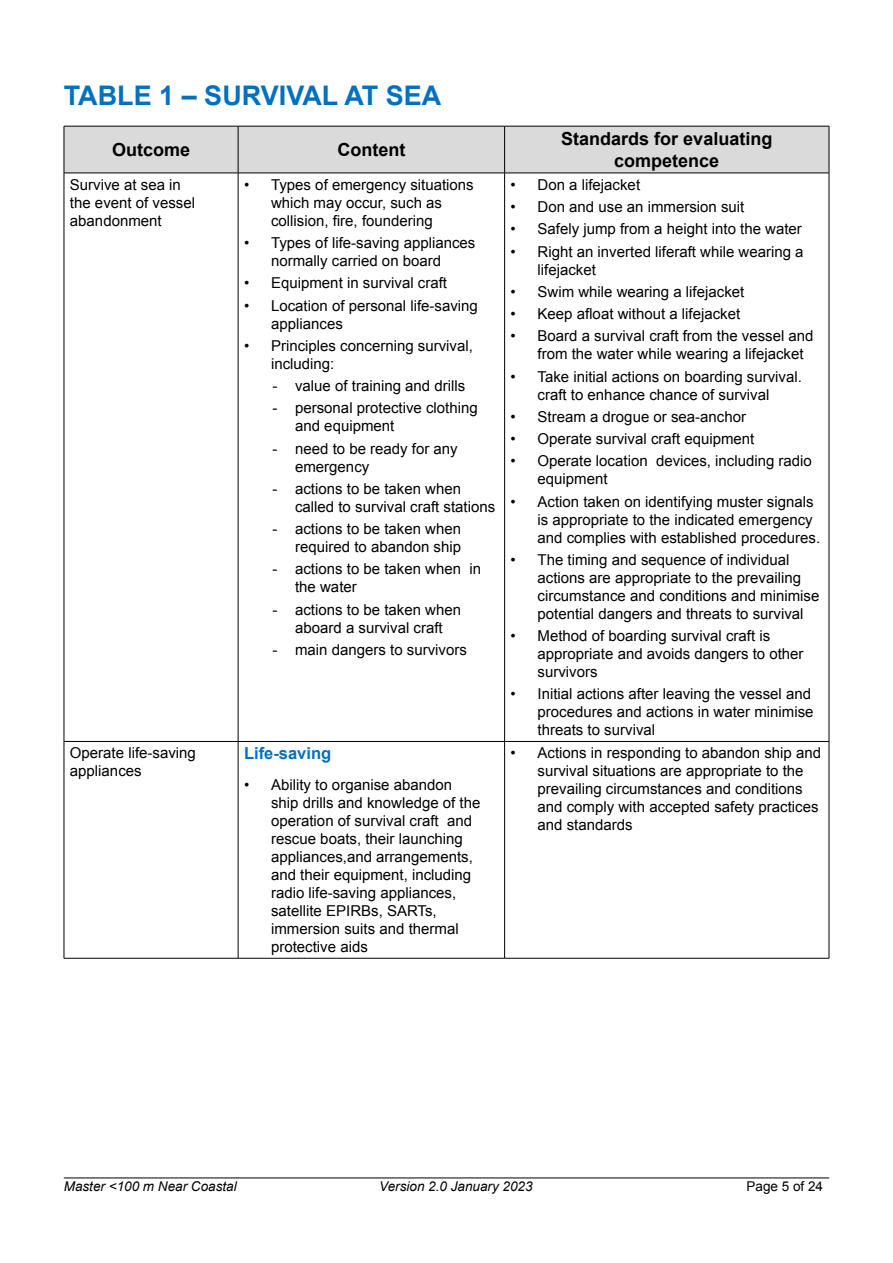
<style>
.page{position:relative;width:893px;height:1263px;background:#fff}
.page>*{position:absolute;margin:0;border:0;box-sizing:border-box;transform-origin:0 0}
.Headings{font:700 27px "Arial";color:#0070c0}
.Table_headings{font:700 18px/21.6px "Arial";color:#000;text-align:center}
.Subheads_2{font:700 16.5px "Arial";color:#0070c0}
.t1{font:15px/18px "Arial";color:#000}
.t2{font:italic 13.5px "Arial";color:#000}
.t3{font:13.5px "Arial";color:#000}
</style>
<div class="page">
<hr style="left:64px;top:1177px;width:765px;height:1px;background:#000">
<div style="left:65px;top:127px;width:764px;height:46px;background:#dadada"></div>
<hr style="left:64px;top:126px;width:174px;height:1px;background:#000">
<hr style="left:64px;top:126px;width:1px;height:47px;background:#000">
<hr style="left:238px;top:126px;width:267px;height:1px;background:#000">
<hr style="left:238px;top:126px;width:1px;height:47px;background:#000">
<hr style="left:505px;top:126px;width:324px;height:1px;background:#000">
<hr style="left:504px;top:126px;width:1px;height:47px;background:#000">
<hr style="left:829px;top:126px;width:1px;height:47px;background:#000">
<hr style="left:64px;top:173px;width:174px;height:1px;background:#000">
<hr style="left:64px;top:173px;width:1px;height:568px;background:#000">
<hr style="left:238px;top:173px;width:267px;height:1px;background:#000">
<hr style="left:238px;top:173px;width:1px;height:568px;background:#000">
<hr style="left:505px;top:173px;width:324px;height:1px;background:#000">
<hr style="left:504px;top:173px;width:1px;height:568px;background:#000">
<hr style="left:829px;top:173px;width:1px;height:568px;background:#000">
<hr style="left:64px;top:741px;width:174px;height:1px;background:#000">
<hr style="left:64px;top:742px;width:1px;height:216px;background:#000">
<hr style="left:238px;top:741px;width:267px;height:1px;background:#000">
<hr style="left:238px;top:742px;width:1px;height:216px;background:#000">
<hr style="left:505px;top:741px;width:324px;height:1px;background:#000">
<hr style="left:504px;top:742px;width:1px;height:216px;background:#000">
<hr style="left:829px;top:742px;width:1px;height:216px;background:#000">
<hr style="left:64px;top:958px;width:174px;height:1px;background:#000">
<hr style="left:238px;top:958px;width:267px;height:1px;background:#000">
<hr style="left:505px;top:958px;width:324px;height:1px;background:#000">
<p class="Headings" style="left:64px;top:77px;width:379px">TABLE 1 – SURVIVAL AT SEA</p>
<p class="Table_headings" style="left:112px;top:140px;width:80px">Outcome</p>
<p class="Table_headings" style="left:337px;top:140px;width:69px">Content</p>
<p class="Table_headings" style="left:561px;top:129px;width:213px">Standards for evaluating competence</p>
<p class="t1" style="left:70px;top:176px;width:127px">Survive at sea in the event of vessel abandonment</p>
<p class="t1" style="left:271px;top:176px;width:204px;text-indent:-27px">• Types of emergency situations which may occur, such as collision, fire, foundering</p>
<p class="t1" style="left:244px;top:234px;width:233px;text-align:center">• Types of life-saving appliances normally carried on board</p>
<p class="t1" style="left:244px;top:274px;width:204px">• Equipment in survival craft</p>
<p class="t1" style="left:271px;top:296px;width:208px;text-indent:-27px">• Location of personal life-saving appliances</p>
<p class="t1" style="left:271px;top:337px;width:203px;text-indent:-27px">• Principles concerning survival, including:</p>
<p class="t1" style="left:273px;top:377px;width:194px">- value of training and drills</p>
<p class="t1" style="left:295px;top:399px;width:184px;text-indent:-22px">- personal protective clothing and equipment</p>
<p class="t1" style="left:295px;top:439px;width:164px;text-indent:-22px">- need to be ready for any emergency</p>
<p class="t1" style="left:295px;top:480px;width:202px;text-indent:-22px">- actions to be taken when called to survival craft stations</p>
<p class="t1" style="left:273px;top:520px;width:190px;text-align:right">- actions to be taken when required to abandon ship</p>
<p class="t1" style="left:295px;top:560px;width:187px;text-indent:-22px">- actions to be taken when in the water</p>
<p class="t1" style="left:273px;top:600px;width:190px;text-align:center">- actions to be taken when aboard a survival craft</p>
<p class="t1" style="left:273px;top:641px;width:196px">- main dangers to survivors</p>
<p class="t1" style="left:511px;top:176px;width:131px">• Don a lifejacket</p>
<p class="t1" style="left:511px;top:198px;width:235px">• Don and use an immersion suit</p>
<p class="t1" style="left:511px;top:220px;width:293px">• Safely jump from a height into the water</p>
<p class="t1" style="left:538px;top:242px;width:267px;text-indent:-27px">• Right an inverted liferaft while wearing a lifejacket</p>
<p class="t1" style="left:511px;top:283px;width:235px">• Swim while wearing a lifejacket</p>
<p class="t1" style="left:511px;top:305px;width:231px">• Keep afloat without a lifejacket</p>
<p class="t1" style="left:538px;top:327px;width:277px;text-indent:-27px">• Board a survival craft from the vessel and from the water while wearing a lifejacket</p>
<p class="t1" style="left:511px;top:367px;width:293px;text-align:center">• Take initial actions on boarding survival. craft to enhance chance of survival</p>
<p class="t1" style="left:511px;top:408px;width:237px">• Stream a drogue or sea-anchor</p>
<p class="t1" style="left:511px;top:430px;width:245px">• Operate survival craft equipment</p>
<p class="t1" style="left:538px;top:452px;width:276px;text-indent:-27px">• Operate location devices, including radio equipment</p>
<p class="t1" style="left:538px;top:492px;width:284px;text-indent:-27px">• Action taken on identifying muster signals is appropriate to the indicated emergency and complies with established procedures.</p>
<p class="t1" style="left:538px;top:551px;width:283px;text-indent:-27px">• The timing and sequence of individual actions are appropriate to the prevailing circumstance and conditions and minimise potential dangers and threats to survival</p>
<p class="t1" style="left:538px;top:627px;width:267px;text-indent:-27px">• Method of boarding survival craft is appropriate and avoids dangers to other survivors</p>
<p class="t1" style="left:538px;top:685px;width:277px;text-indent:-27px">• Initial actions after leaving the vessel and procedures and actions in water minimise threats to survival</p>
<p class="t1" style="left:70px;top:744px;width:127px">Operate life-saving appliances</p>
<p class="Subheads_2" style="left:244px;top:743px;width:89px">Life-saving</p>
<p class="t1" style="left:271px;top:776px;width:211px;text-indent:-27px">• Ability to organise abandon ship drills and knowledge of the operation of survival craft and rescue boats, their launching appliances,and arrangements, and their equipment, including radio life-saving appliances, satellite EPIRBs, SARTs, immersion suits and thermal protective aids</p>
<p class="t1" style="left:538px;top:744px;width:285px;text-indent:-27px">• Actions in responding to abandon ship and survival situations are appropriate to the prevailing circumstances and conditions and comply with accepted safety practices and standards</p>
<p class="t2" style="left:64px;top:1177px;width:174px">Master &lt;100 m Near Coastal</p>
<p class="t2" style="left:379px;top:1177px;width:155px">Version 2.0 January 2023</p>
<p class="t3" style="left:747px;top:1177px;width:78px">Page 5 of 24</p>
</div>
